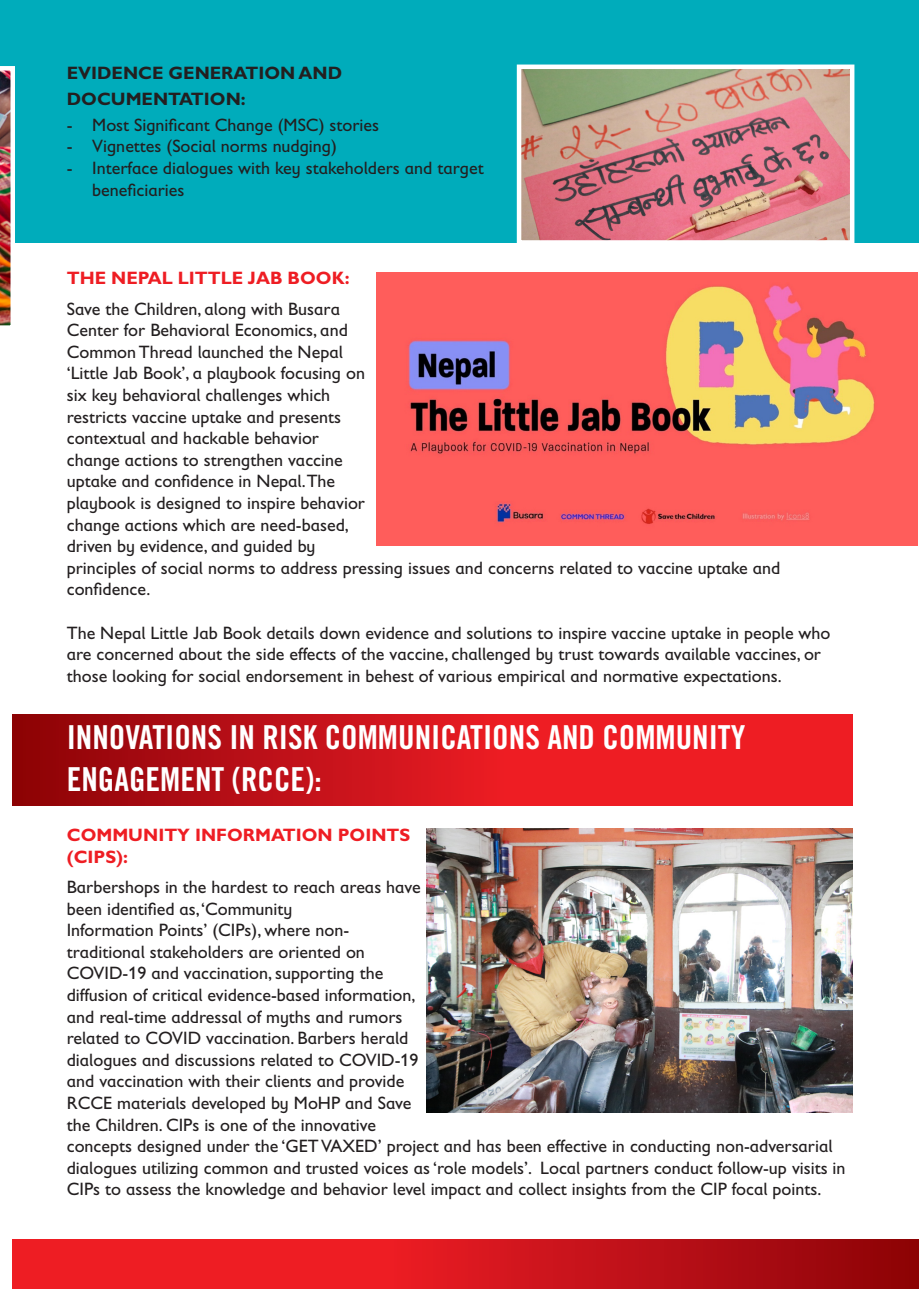
<style>
.page{position:relative;width:919px;height:1289px;background:#fff}
.page>*{position:absolute;margin:0;border:0;box-sizing:border-box;transform-origin:0 0}
.t1{font:33px "Trade Gothic LT Std Bd Cn 20";color:#fff}
.Paragraph_text{font:18px/21.6px "Gill Sans Infant Std";color:#231f20}
.Paragraph_text-2{font:700 18px/21.6px "Gill Sans Infant Std";color:#ee1d23}
.Paragraph_text-3{font:700 18px "Gill Sans Infant Std";color:#231f20}
</style>
<div class="page">
<div style="left:13px;top:0;width:905px;height:242px;background:#00acbb"></div>
<img style="left:427px;top:828px;width:425px;height:284px">
<img style="left:376px;top:272px;width:541px;height:273px">
<svg style="left:13px;top:715px;width:839px;height:90px;background:#d0151b"></svg>
<svg style="left:13px;top:1239px;width:905px;height:49px;background:#d0151b"></svg>
<div style="left:0;top:0;width:13px;height:327px;background:#00acbb"></div>
<img style="left:0;top:66px;width:15px;height:261px">
<img style="left:521px;top:70px;width:328px;height:170px">
<div style="left:516px;top:65px;width:338px;height:180px;border:4px solid #fff"></div>
<p class="Paragraph_text-3" style="left:67px;top:62px;width:277px">EVIDENCE GENERATION AND</p>
<p class="Paragraph_text-3" style="left:67px;top:88px;width:180px">DOCUMENTATION:</p>
<p class="Paragraph_text" style="left:67px;top:114px;width:314px">- Most Significant Change (MSC) stories</p>
<p class="Paragraph_text" style="left:67px;top:135px;width:271px">- Vignettes (Social norms nudging)</p>
<p class="Paragraph_text" style="left:67px;top:157px;width:418px">- Interface dialogues with key stakeholders and target</p>
<p class="Paragraph_text" style="left:92px;top:179px;width:94px">beneficiaries</p>
<p class="Paragraph_text-2" style="left:67px;top:267px;width:284px">THE NEPAL LITTLE JAB BOOK:</p>
<p class="Paragraph_text" style="left:67px;top:297px;width:300px">Save the Children, along with Busara Center for Behavioral Economics, and Common Thread launched the Nepal ‘Little Jab Book’, a playbook focusing on six key behavioral challenges which</p>
<p class="Paragraph_text" style="left:67px;top:405px;width:300px">restricts vaccine uptake and presents contextual and hackable behavior change actions to strengthen vaccine uptake and confidence in Nepal.The playbook is designed to inspire behavior change actions which are need-based, driven by evidence, and guided by</p>
<p class="Paragraph_text" style="left:67px;top:557px;width:715px">principles of social norms to address pressing issues and concerns related to vaccine uptake and</p>
<p class="Paragraph_text" style="left:67px;top:578px;width:85px">confidence.</p>
<p class="Paragraph_text" style="left:67px;top:621px;width:765px">The Nepal Little Jab Book details down evidence and solutions to inspire vaccine uptake in people who are concerned about the side effects of the vaccine, challenged by trust towards available vaccines, or those looking for social endorsement in behest of various empirical and normative expectations.</p>
<p class="t1" style="left:67px;top:717px;width:680px">INNOVATIONS IN RISK COMMUNICATIONS AND COMMUNITY</p>
<p class="t1" style="left:67px;top:759px;width:256px">ENGAGEMENT (RCCE):</p>
<p class="Paragraph_text-2" style="left:67px;top:824px;width:345px">COMMUNITY INFORMATION POINTS (CIPS):</p>
<p class="Paragraph_text" style="left:67px;top:876px;width:355px">Barbershops in the hardest to reach areas have been identified as, ‘Community</p>
<p class="Paragraph_text" style="left:67px;top:919px;width:284px">Information Points’ (CIPs), where non-</p>
<p class="Paragraph_text" style="left:67px;top:940px;width:353px">traditional stakeholders are oriented on COVID-19 and vaccination, supporting the diffusion of critical evidence-based information, and real-time addressal of myths and rumors related to COVID vaccination. Barbers herald dialogues and discussions related to COVID-19 and vaccination with their clients and provide RCCE materials developed by MoHP and Save the Children. CIPs is one of the innovative</p>
<p class="Paragraph_text" style="left:67px;top:1135px;width:780px">concepts designed under the ‘GET VAXED’ project and has been effective in conducting non-adversarial dialogues utilizing common and trusted voices as ‘role models’. Local partners conduct follow-up visits in<br>CIPs to assess the knowledge and behavior level impact and collect insights from the CIP focal points.</p>
</div>
